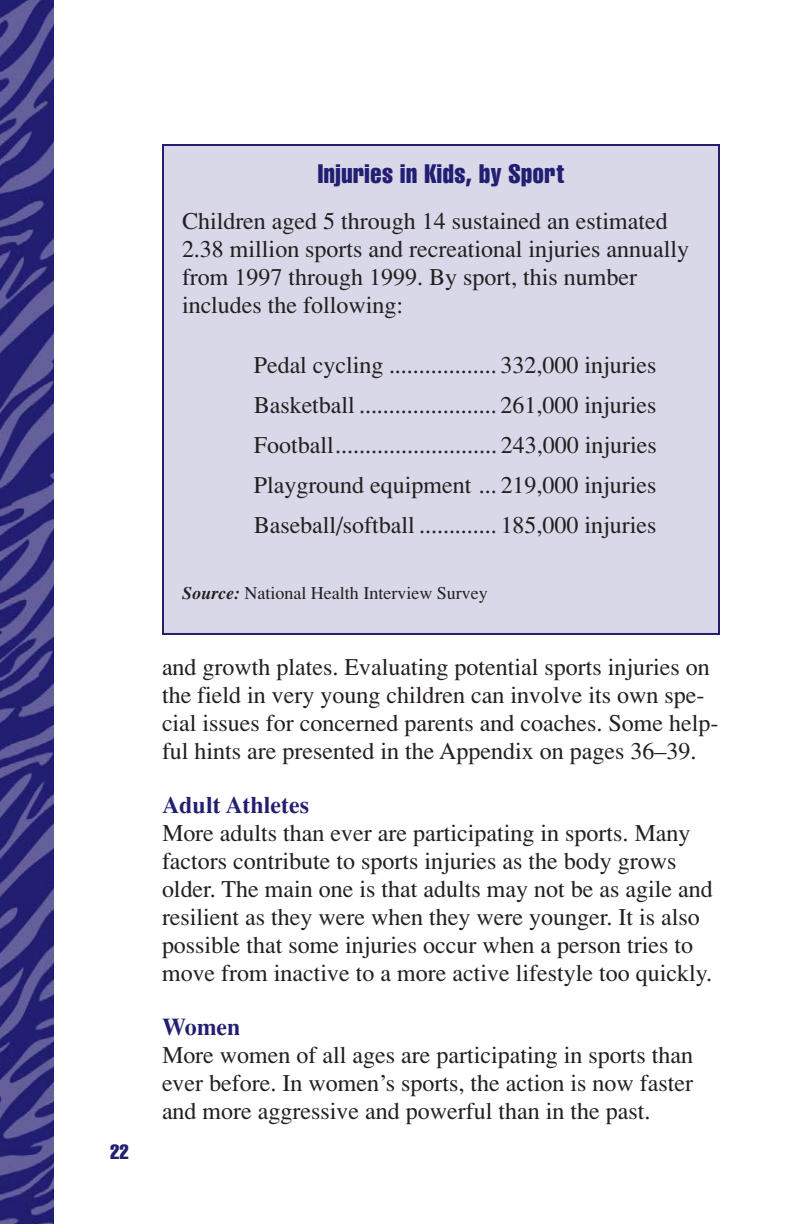
<style>
.page{position:relative;width:792px;height:1224px;background:#fff}
.page>*{position:absolute;margin:0;border:0;box-sizing:border-box;transform-origin:0 0}
.t1{font:extra-condensed 26px "Swiss 911 BT";letter-spacing:.025em;color:#221e72}
.t2{font:24px/28px "Times";color:#231f20}
.t3{font:700 24px "Times";color:#221e72}
.t4{font:extra-condensed 20px "Swiss 911 BT";color:#221e72}
.t5{font:18px "Times";color:#231f20}
.s1{font-weight:700;font-style:italic}
</style>
<div class="page">
<img style="left:0;top:0;width:54px;height:1224px">
<div style="left:163px;top:145px;width:556px;height:489px;background:#d9d8e8"></div>
<div style="left:162px;top:144px;width:558px;height:491px;border:2px solid #221e72"></div>
<p class="t4" style="left:110px;top:1145px;width:20px">22</p>
<p class="t1" style="left:318px;top:164px;width:248px">Injuries in Kids, by Sport</p>
<p class="t2" style="left:182px;top:209px;width:509px">Children aged 5 through 14 sustained an estimated 2.38 million sports and recreational injuries annually from 1997 through 1999. By sport, this number includes the following:</p>
<p class="t2" style="left:254px;top:347px;width:405px;line-height:40px;text-align:justify">Pedal cycling .................. 332,000 injuries Basketball ....................... 261,000 injuries Football........................... 243,000 injuries Playground equipment ... 219,000 injuries Baseball/softball ............. 185,000 injuries</p>
<p class="t5" style="left:182px;top:586px;width:307px"><span class="s1">Source:</span> National Health Interview Survey</p>
<p class="t2" style="left:162px;top:656px;width:558px">and growth plates. Evaluating potential sports injuries on the field in very young children can involve its own spe&shy;cial issues for concerned parents and coaches. Some help&shy;ful hints are presented in the Appendix on pages 36–39.</p>
<p class="t3" style="left:162px;top:797px;width:149px">Adult Athletes</p>
<p class="t2" style="left:162px;top:822px;width:552px">More adults than ever are participating in sports. Many factors contribute to sports injuries as the body grows older. The main one is that adults may not be as agile and resilient as they were when they were younger. It is also possible that some injuries occur when a person tries to move from inactive to a more active lifestyle too quickly.</p>
<p class="t3" style="left:162px;top:1018px;width:80px">Women</p>
<p class="t2" style="left:162px;top:1043px;width:533px;text-align:justify">More women of all ages are participating in sports than ever before. In women’s sports, the action is now faster and more aggressive and powerful than in the past.</p>
</div>
